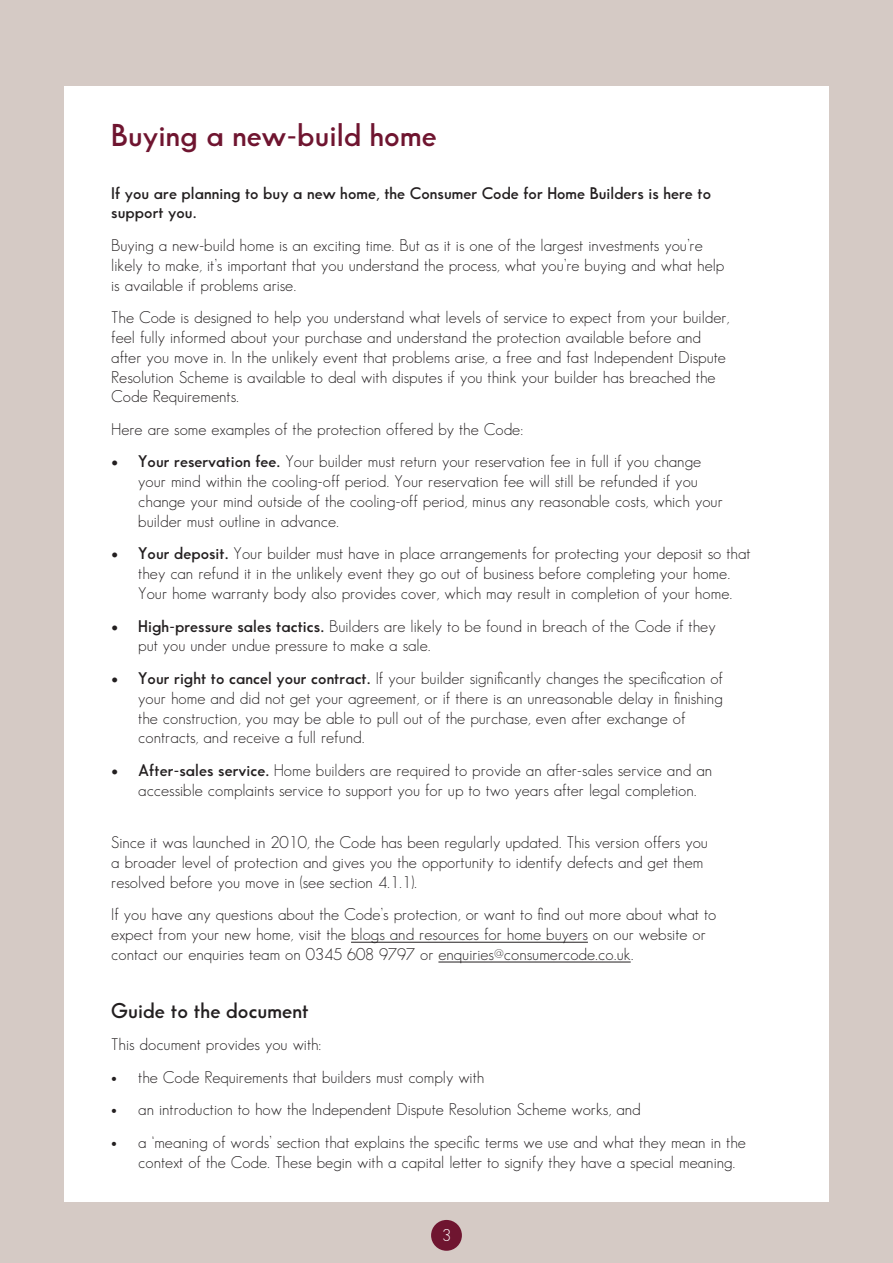
<style>
.page{position:relative;width:893px;height:1263px;background:#d5cac5}
.page>*{position:absolute;margin:0;border:0;box-sizing:border-box;transform-origin:0 0}
.header_1_bold{font:600 30.9px "Sans Serif FLF";color:#6f1530}
.Body_text{font:600 21px "Sans Serif FLF";color:#231f20}
.Body_text-2{font:16.5px/19.8px "Sans Serif FLF";color:#231f20}
.Body_text-3{font:600 16.5px/19.8px "Sans Serif FLF";color:#231f20}
.t1{font:16.5px "Sans Serif FLF";color:#fff}
.s1{font-weight:600}
</style>
<div class="page">
<div style="left:65px;top:86px;width:764px;height:1115px;background:#fff"></div>
<hr style="left:351px;top:942px;width:237px;height:1px;background:#231f20">
<hr style="left:438px;top:962px;width:193px;height:1px;background:#231f20">
<div style="left:431px;top:1220px;width:31px;height:31px;background:#6f1530;border-radius:50%"></div>
<p class="header_1_bold" style="left:111px;top:118px;width:327px">Buying a new-build home</p>
<p class="Body_text-3" style="left:111px;top:183px;width:601px">If you are planning to buy a new home, the Consumer Code for Home Builders is here to support you.</p>
<p class="Body_text-2" style="left:111px;top:235px;width:615px">Buying a new-build home is an exciting time. But as it is one of the largest investments you’re likely to make, it’s important that you understand the process, what you’re buying and what help is available if problems arise.</p>
<p class="Body_text-2" style="left:111px;top:307px;width:620px">The Code is designed to help you understand what levels of service to expect from your builder, feel fully informed about your purchase and understand the protection available before and after you move in. In the unlikely event that problems arise, a free and fast Independent Dispute Resolution Scheme is available to deal with disputes if you think your builder has breached the Code Requirements.</p>
<p class="Body_text-2" style="left:111px;top:419px;width:413px">Here are some examples of the protection offered by the Code:</p>
<p class="Body_text-2" style="left:138px;top:452px;width:586px;text-indent:-27px"><span class="s1">• Your reservation fee.</span> Your builder must return your reservation fee in full if you change your mind within the cooling-off period. Your reservation fee will still be refunded if you change your mind outside of the cooling-off period, minus any reasonable costs, which your builder must outline in advance.</p>
<p class="Body_text-2" style="left:111px;top:544px;width:641px;text-align:center"><span class="s1">• Your deposit.</span> Your builder must have in place arrangements for protecting your deposit so that they can refund it in the unlikely event they go out of business before completing your home.<br>Your home warranty body also provides cover, which may result in completion of your home.</p>
<p class="Body_text-2" style="left:138px;top:616px;width:579px;text-indent:-27px"><span class="s1">• High-pressure sales tactics.</span> Builders are likely to be found in breach of the Code if they put you under undue pressure to make a sale.</p>
<p class="Body_text-2" style="left:138px;top:668px;width:586px;text-indent:-27px"><span class="s1">• Your right to cancel your contract.</span> If your builder significantly changes the specification of your home and did not get your agreement, or if there is an unreasonable delay in finishing the construction, you may be able to pull out of the purchase, even after exchange of contracts, and receive a full refund.</p>
<p class="Body_text-2" style="left:138px;top:760px;width:575px;text-indent:-27px"><span class="s1">• After-sales service.</span> Home builders are required to provide an after-sales service and an accessible complaints service to support you for up to two years after legal completion.</p>
<p class="Body_text-2" style="left:111px;top:832px;width:598px">Since it was launched in 2010, the Code has been regularly updated. This version offers you a broader level of protection and gives you the opportunity to identify defects and get them resolved before you move in (see section 4.1.1).</p>
<p class="Body_text-2" style="left:111px;top:904px;width:607px">If you have any questions about the Code’s protection, or want to find out more about what to expect from your new home, visit the blogs and resources for home buyers on our website or contact our enquiries team on 0345 608 9797 or enquiries@consumercode.co.uk.</p>
<p class="Body_text" style="left:111px;top:998px;width:199px">Guide to the document</p>
<p class="Body_text-2" style="left:111px;top:1034px;width:212px">This document provides you with:</p>
<p class="Body_text-2" style="left:111px;top:1067px;width:375px">• the Code Requirements that builders must comply with</p>
<p class="Body_text-2" style="left:111px;top:1099px;width:531px">• an introduction to how the Independent Dispute Resolution Scheme works, and</p>
<p class="Body_text-2" style="left:138px;top:1132px;width:609px;text-indent:-27px">• a ‘meaning of words’ section that explains the specific terms we use and what they mean in the context of the Code. These begin with a capital letter to signify they have a special meaning.</p>
<p class="t1" style="left:442px;top:1226px;width:10px">3</p>
</div>
